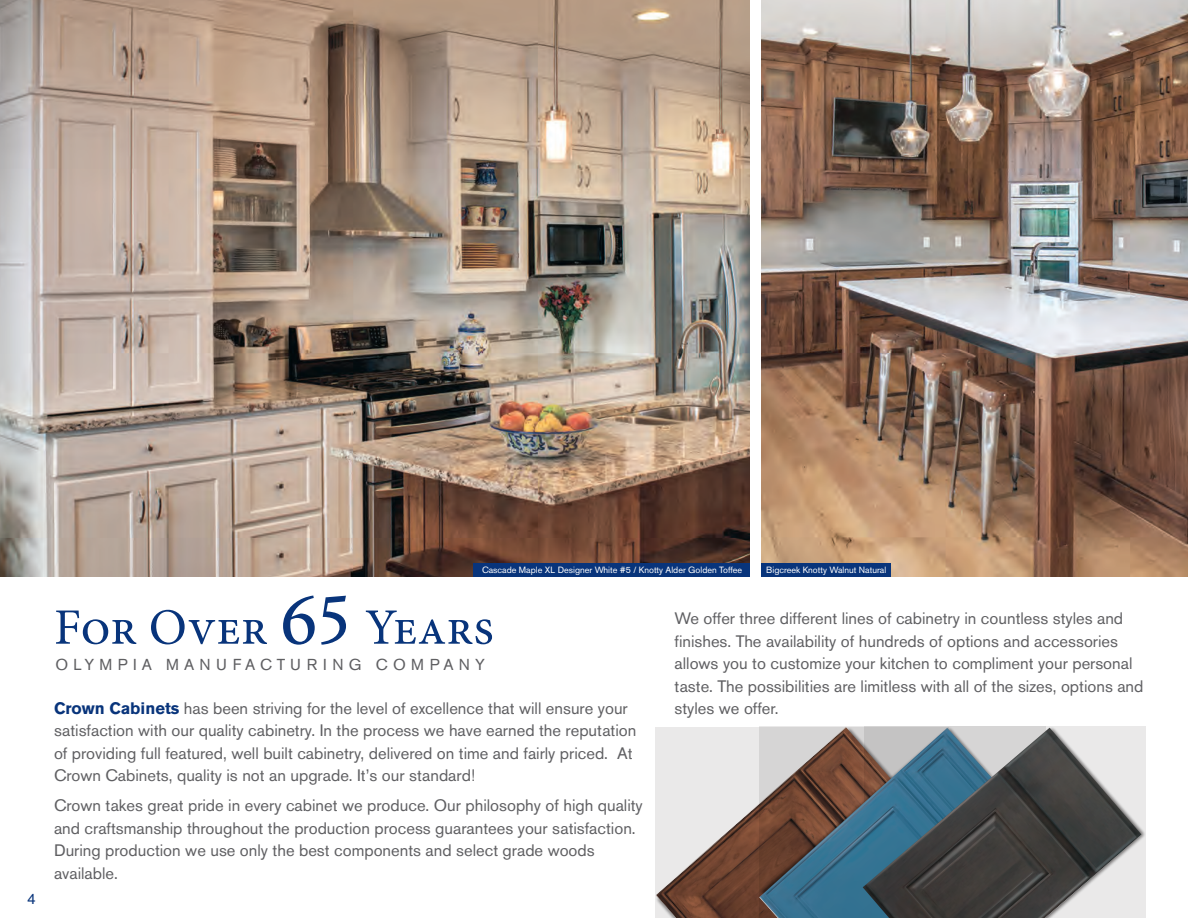
<style>
.page{position:relative;width:1188px;height:918px;background:#fff}
.page>*{position:absolute;margin:0;border:0;box-sizing:border-box;transform-origin:0 0}
.t1{font:16.5px/22.5px "Akzidenz Grotesk BE";color:#5f5f62}
.t2{font:15.75px "Akzidenz Grotesk BE";letter-spacing:.33em;color:#5f5f62}
.t3{font:15px "Akzidenz Grotesk BE";color:#08347b}
.t4{font:9px "Akzidenz Grotesk BE";color:#fff}
.s1{font-weight:700;color:#08347b}
</style>
<div class="page">
<img style="left:655px;top:726px;width:105px;height:192px">
<div style="left:864px;top:726px;width:282px;height:192px;background:linear-gradient(to bottom,#e9e8e8,#e8e7e7)"></div>
<img style="left:0;top:0;width:750px;height:577px">
<img style="left:762px;top:0;width:426px;height:577px">
<svg style="left:56px;top:610px;width:211px;height:34px"></svg>
<svg style="left:283px;top:596px;width:32px;height:49px"></svg>
<svg style="left:321px;top:596px;width:25px;height:49px"></svg>
<svg style="left:366px;top:611px;width:126px;height:33px"></svg>
<div style="left:473px;top:564px;width:277px;height:13px;background:#08347b"></div>
<div style="left:761px;top:564px;width:130px;height:13px;background:#08347b"></div>
<img style="left:759px;top:728px;width:104px;height:190px">
<img style="left:863px;top:728px;width:279px;height:190px">
<p class="t3" style="left:27px;top:890px;width:10px">4</p>
<p class="t4" style="left:482px;top:565px;width:262px">Cascade Maple XL Designer White #5 / Knotty Alder Golden Toffee</p>
<p class="t4" style="left:766px;top:565px;width:122px">Bigcreek Knotty Walnut Natural</p>
<p class="t1" style="left:675px;top:607px;width:470px">We offer three different lines of cabinetry in countless styles and finishes. The availability of hundreds of options and accessories allows you to customize your kitchen to compliment your personal taste. The possibilities are limitless with all of the sizes, options and styles we offer.</p>
<p class="t2" style="left:56px;top:655px;width:431px">OLYMPIA MANUFACTURING COMPANY</p>
<p class="t1" style="left:54px;top:697px;width:584px"><span class="s1">Crown Cabinets</span> has been striving for the level of excellence that will ensure your satisfaction with our quality cabinetry. In the process we have earned the reputation of providing full featured, well built cabinetry, delivered on time and fairly priced. At Crown Cabinets, quality is not an upgrade. It’s our standard!</p>
<p class="t1" style="left:54px;top:794px;width:590px">Crown takes great pride in every cabinet we produce. Our philosophy of high quality and craftsmanship throughout the production process guarantees your satisfaction.<br>During production we use only the best components and select grade woods available.</p>
</div>
